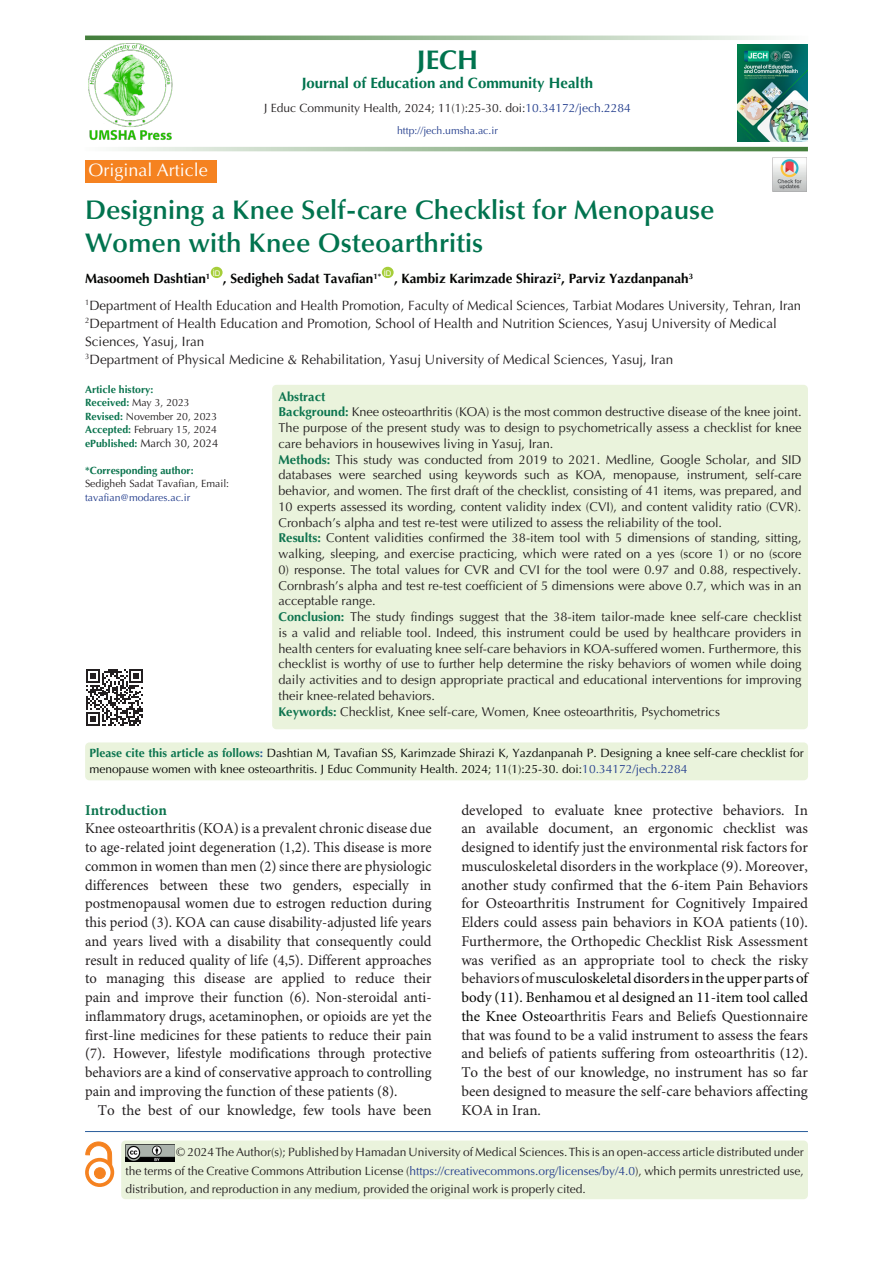
<style>
.page{position:relative;width:893px;height:1263px;background:#fff}
.page>*{position:absolute;margin:0;border:0;box-sizing:border-box;transform-origin:0 0}
.t1{font:600 27px/33px "Optima LT Std";color:#00734e}
.t2{font:700 27px "Optima LT Std";color:#00734e}
.t3{font:18px "Optima LT Std";color:#fff}
.t4{font:15px/18.8px "Minion Pro";color:#231f20;text-align:justify}
.t5{font:700 15px "Optima LT Std";color:#00734e}
.heading_1{font:700 15px "Minion Pro";color:#0b744e}
.t6{font:13.5px/18px "Optima LT Std";color:#231f20}
.t7{font:700 13.5px "Optima LT Std";color:#040503}
.t8{font:12.75px/15.8px "Optima LT Std";color:#231f20;text-align:justify}
.t9{font:700 12.75px "Optima LT Std";color:#0b744e}
.t10{font:12px/18px "Optima LT Std";color:#221e1f;text-align:justify}
.t11{font:12px/15.8px "Optima LT Std";color:#040503}
.t12{font:12px "Optima LT Std";color:#231f20}
.t13{font:11.25px "Optima LT Std";color:#231f20}
.t14{font:10.5px/13.5px "Optima LT Std";color:#231f20}
.t15{font:700 10.5px "Optima LT Std";color:#0b744e}
.Body_Text{font:10.5px "Optima LT Std";color:#253f8e}
.t16{font:7.8px "Arial";color:#fff}
.s1{color:#253f8e}
.s2{font-weight:400;color:#231f20}
.s3{font-weight:700;color:#0b744e}
.s4{font-weight:700;font-size:10.5px;color:#0b744e}
.s5{font-weight:700;color:#0f744f}
.s6{font-weight:700;color:#275b9b}
.s7{color:#040503}
.s8{color:#231f20}
</style>
<div class="page">
<hr style="left:85px;top:1131px;width:723px;height:1px;background:#295c9b">
<div style="left:121px;top:1140px;width:687px;height:59px;background:#eaf3dc;border-radius:4px"></div>
<img style="left:125px;top:1145px;width:49px;height:17px">
<div style="left:211px;top:267px;width:12px;height:11px;background:#a6ce39;border-radius:50%"></div>
<div style="left:382px;top:267px;width:12px;height:11px;background:#a6ce39;border-radius:50%"></div>
<div style="left:85px;top:160px;width:132px;height:22px;background:#f58220"></div>
<img style="left:773px;top:158px;width:34px;height:34px">
<div style="left:85px;top:742px;width:723px;height:38px;background:#eaf3dc;border-radius:4px"></div>
<svg style="left:118px;top:147px;width:690px;height:4px;background:#9bba97"></svg>
<svg style="left:85px;top:36px;width:691px;height:4px;background:#9bba97"></svg>
<img style="left:738px;top:44px;width:70px;height:98px">
<div style="left:94px;top:1168px;width:11px;height:10px;background:#f58220;border-radius:50%"></div>
<div style="left:94px;top:1167px;width:11px;height:12px;border:1px solid #f58220;border-radius:50%"></div>
<div style="left:85px;top:1158px;width:29px;height:29px;border:4px solid #f58220;border-radius:50%"></div>
<svg style="left:86px;top:1142px;width:26px;height:24px"></svg>
<img style="left:88px;top:43px;width:85px;height:97px">
<svg style="left:87px;top:669px;width:56px;height:57px"></svg>
<div style="left:272px;top:385px;width:536px;height:344px;background:#eaf3dc;border-radius:4px"></div>
<p class="t3" style="left:88px;top:160px;width:121px">Original Article</p>
<p class="t2" style="left:417px;top:44px;width:63px">JECH</p>
<p class="t5" style="left:302px;top:74px;width:293px">Journal of Education and Community Health</p>
<p class="t12" style="left:264px;top:101px;width:368px">J Educ Community Health, 2024; 11(1):25-30. doi:<span class="s1">10.34172/jech.2284</span></p>
<p class="Body_Text" style="left:397px;top:124px;width:102px">http://jech.umsha.ac.ir</p>
<p class="t1" style="left:85px;top:194px;width:631px">Designing a Knee Self-care Checklist for Menopause<br>Women with Knee Osteoarthritis</p>
<p class="t7" style="left:85px;top:271px;width:127px">Masoomeh Dashtian<sup>1</sup></p>
<p class="t16" style="left:213px;top:267px;width:9px">ID</p>
<p class="t16" style="left:384px;top:267px;width:9px">ID</p>
<p class="t7" style="left:223px;top:271px;width:160px">, Sedigheh Sadat Tavafian<sup>1*</sup></p>
<p class="t7" style="left:394px;top:271px;width:301px">, Kambiz Karimzade Shirazi<sup>2</sup>, Parviz Yazdanpanah<sup>3</sup></p>
<p class="t6" style="left:85px;top:296px;width:718px"><sup>1</sup>Department of Health Education and Health Promotion, Faculty of Medical Sciences, Tarbiat Modares University, Tehran, Iran</p>
<p class="t6" style="left:85px;top:314px;width:693px"><sup>2</sup>Department of Health Education and Promotion, School of Health and Nutrition Sciences, Yasuj University of Medical<br>Sciences, Yasuj, Iran</p>
<p class="t6" style="left:85px;top:350px;width:590px"><sup>3</sup>Department of Physical Medicine &amp; Rehabilitation, Yasuj University of Medical Sciences, Yasuj, Iran</p>
<p class="t15" style="left:85px;top:383px;width:70px">Article history:</p>
<p class="t15" style="left:85px;top:396px;width:106px">Received: <span class="s2">May 3, 2023</span></p>
<p class="t14" style="left:85px;top:409px;width:134px"><span class="s3">Revised:</span> November 20, 2023</p>
<p class="t14" style="left:85px;top:423px;width:133px"><span class="s3">Accepted:</span> February 15, 2024</p>
<p class="t13" style="left:85px;top:436px;width:135px"><span class="s4">ePublished:</span> March 30, 2024</p>
<p class="t15" style="left:85px;top:464px;width:110px">*Corresponding author:</p>
<p class="t14" style="left:85px;top:477px;width:146px">Sedigheh Sadat Tavafian, Email: <span class="s1">tavafian@modares.ac.ir</span></p>
<p class="t9" style="left:279px;top:389px;width:48px">Abstract</p>
<p class="t8" style="left:279px;top:404px;width:525px"><span class="s3">Background:</span> Knee osteoarthritis (KOA) is the most common destructive disease of the knee joint.<br>The purpose of the present study was to design to psychometrically assess a checklist for knee care behaviors in housewives living in Yasuj, Iran.</p>
<p class="t8" style="left:279px;top:451px;width:525px"><span class="s5">Methods:</span> This study was conducted from 2019 to 2021. Medline, Google Scholar, and SID databases were searched using keywords such as KOA, menopause, instrument, self-care behavior, and women. The first draft of the checklist, consisting of 41 items, was prepared, and 10 experts assessed its wording, content validity index (CVI), and content validity ratio (CVR).<br>Cronbach’s alpha and test re-test were utilized to assess the reliability of the tool.</p>
<p class="t8" style="left:279px;top:530px;width:525px"><span class="s5">Results:</span> Content validities confirmed the 38-item tool with 5 dimensions of standing, sitting, walking, sleeping, and exercise practicing, which were rated on a yes (score 1) or no (score</p>
<p class="t8" style="left:279px;top:562px;width:525px">0) response. The total values for CVR and CVI for the tool were 0.97 and 0.88, respectively.<br>Cornbrash’s alpha and test re-test coefficient of 5 dimensions were above 0.7, which was in an acceptable range.</p>
<p class="t8" style="left:279px;top:609px;width:525px"><span class="s5">Conclusion:</span> The study findings suggest that the 38-item tailor-made knee self-care checklist is a valid and reliable tool. Indeed, this instrument could be used by healthcare providers in health centers for evaluating knee self-care behaviors in KOA-suffered women. Furthermore, this checklist is worthy of use to further help determine the risky behaviors of women while doing daily activities and to design appropriate practical and educational interventions for improving their knee-related behaviors.</p>
<p class="t8" style="left:279px;top:703px;width:443px"><span class="s5">Keywords:</span> Checklist, Knee self-care, Women, Knee osteoarthritis, Psychometrics</p>
<p class="t11" style="left:89px;top:745px;width:716px"><span class="s3">Please cite this article as follows</span><span class="s6">:</span> Dashtian M, Tavafian SS, Karimzade Shirazi K, Yazdanpanah P. Designing a knee self-care checklist for menopause women with knee osteoarthritis. J Educ Community Health. 2024; 11(1):25-30. doi:<span class="s1">10.34172/jech.2284</span></p>
<p class="t4" style="left:461px;top:801px;width:348px">developed to evaluate knee protective behaviors. In an available document, an ergonomic checklist was designed to identify just the environmental risk factors for musculoskeletal disorders in the workplace (9). Moreover, another study confirmed that the 6-item Pain Behaviors for Osteoarthritis Instrument for Cognitively Impaired Elders could assess pain behaviors in KOA patients (10).<br>Furthermore, the Orthopedic Checklist Risk Assessment was verified as an appropriate tool to check the risky behaviors of m<span class="s7">usculoskeletal disorders in the upper parts of body (11). Benhamou et al designed an 11-item tool called the Knee Osteo</span>arthritis Fears and Beliefs Questionnaire that was found to be a valid instrument to assess the fears and beliefs of patients suffering from osteoarthritis (12).<br>To the best of our knowledge, no instrument has so far been designed to measure the self-care behaviors affecting KOA in Iran.</p>
<p class="t10" style="left:125px;top:1143px;width:680px;text-indent:51px"><span class="s8">© 2024 The Author(s); Published by Hamadan University of Medical Sciences.</span> This is an open-access article distributed under the terms of the Creative Commons Attribution License (<span class="s1">https://creativecommons.org/licenses/by/4.0</span>), which permits unrestricted use, distribution, and reproduction in any medium, provided the original work is properly cited.</p>
<p class="heading_1" style="left:85px;top:799px;width:83px">Introduction</p>
<p class="t4" style="left:85px;top:820px;width:348px">Knee osteoarthritis (KOA) is a prevalent chronic disease due to age-related joint degeneration (1,2). This disease is more common in women than men (2) since there are physiologic differences between these two genders, especially in postmenopausal women due to estrogen reduction during this period (3). KOA can cause disability-adjusted life years and years lived with a disability that consequently could result in reduced quality of life (4,5). Different approaches to managing this disease are applied to reduce their pain and improve their function (6). Non-steroidal anti&shy;inflammatory drugs, acetaminophen, or opioids are yet the first-line medicines for these patients to reduce their pain (7). However, lifestyle modifications through protective behaviors are a kind of conservative approach to controlling pain and improving the function of these patients (8).</p>
<p class="t4" style="left:98px;top:1101px;width:335px">To the best of our knowledge, few tools have been</p>
</div>
